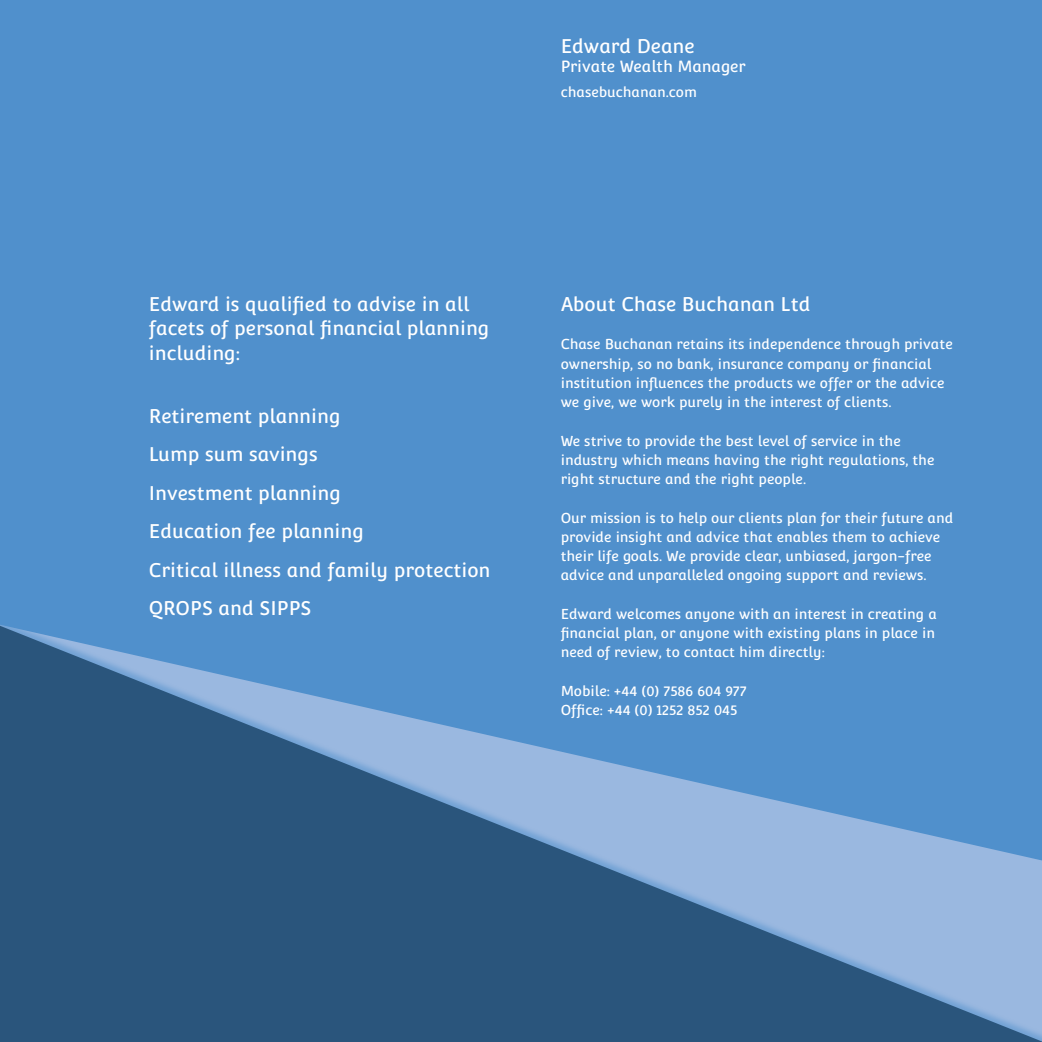
<style>
.page{position:relative;width:1042px;height:1042px;background:#5090cc}
.page>*{position:absolute;margin:0;border:0;box-sizing:border-box;transform-origin:0 0}
.t1{font:19.25px/38.5px "Convergence";color:#fff}
.t2{font:15.75px "Convergence";color:#fff}
.t3{font:14px/19.2px "Convergence";color:#fff}
</style>
<div class="page">
<svg style="left:0;top:626px;width:1042px;height:416px;fill:#2a557c"></svg>
<h1 class="t1" style="left:561px;top:28px;width:135px">Edward Deane</h1>
<p class="t2" style="left:561px;top:57px;width:186px">Private Wealth Manager</p>
<p class="t3" style="left:561px;top:82px;width:138px">chasebuchanan.com</p>
<h1 class="t1" style="left:149px;top:292px;width:342px;line-height:24.5px">Edward is quali昀椀ed to advise in all facets of personal 昀椀nancial planning including:</h1>
<h1 class="t1" style="left:149px;top:397px;width:343px">Retirement planning<br>Lump sum savings<br>Investment planning<br>Education fee planning<br>Critical illness and family protection<br>QROPS and SIPPS</h1>
<h1 class="t1" style="left:561px;top:285px;width:251px">About Chase Buchanan Ltd</h1>
<p class="t3" style="left:561px;top:335px;width:393px">Chase Buchanan retains its independence through private ownership, so no bank, insurance company or 昀椀nancial institution in昀氀uences the products we offer or the advice we give, we work purely in the interest of clients.</p>
<p class="t3" style="left:561px;top:431px;width:375px">We strive to provide the best level of service in the industry which means having the right regulations, the right structure and the right people.</p>
<p class="t3" style="left:561px;top:508px;width:394px">Our mission is to help our clients plan for their future and provide insight and advice that enables them to achieve their life goals. We provide clear, unbiased, jargon-free advice and unparalleled ongoing support and reviews.</p>
<p class="t3" style="left:561px;top:605px;width:378px">Edward welcomes anyone with an interest in creating a昀椀nancial plan, or anyone with existing plans in place in need of review, to contact him directly:</p>
<p class="t3" style="left:561px;top:681px;width:187px">Mobile: +44 (0) 7586 604 977<br>Of昀椀ce: +44 (0) 1252 852 045</p>
</div>
